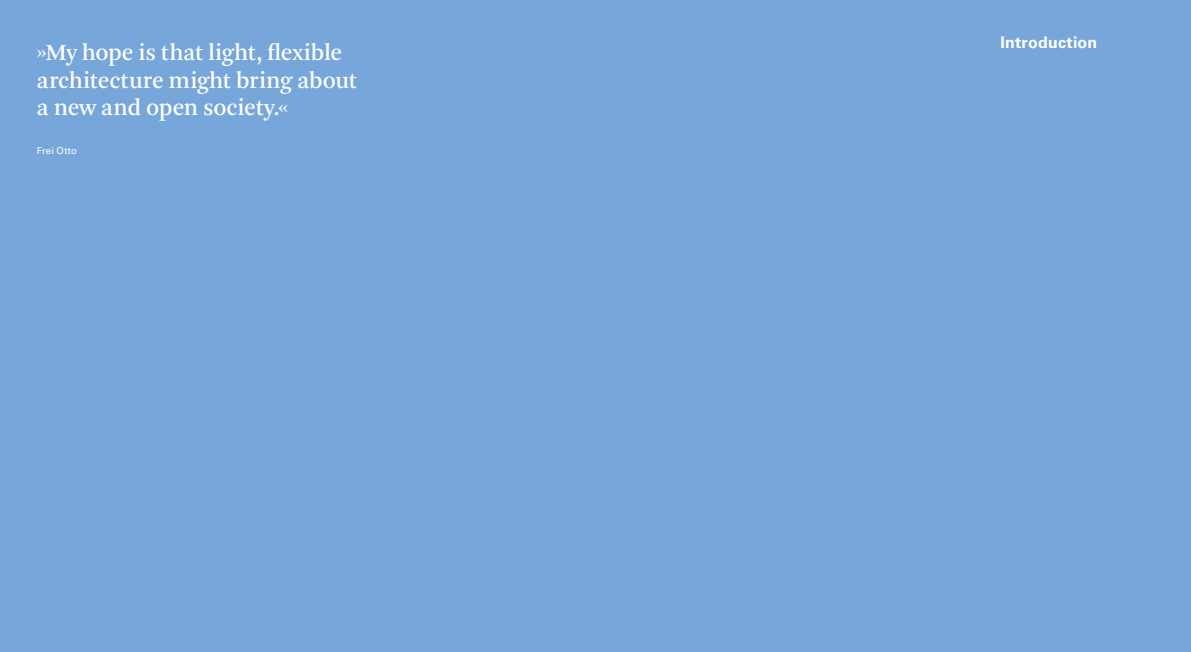
<style>
.page{position:relative;width:1191px;height:652px;background:#77a7da}
.page>*{position:absolute;margin:0;border:0;box-sizing:border-box;transform-origin:0 0}
.t1{font:24px/27.6px "Arnhem";letter-spacing:-.01em;color:#fff}
.t2{font:700 16px "Univers LT Std";letter-spacing:.015em;color:#fff}
.t3{font:9.5px "Univers LT Std";letter-spacing:.015em;color:#fff}
</style>
<div class="page">
<p class="t1" style="left:37px;top:39px;width:321px">»My hope is that light, flexible architecture might bring about a new and open society.«</p>
<p class="t3" style="left:37px;top:145px;width:42px">Frei Otto</p>
<p class="t2" style="left:1000px;top:33px;width:98px">Introduction</p>
</div>
